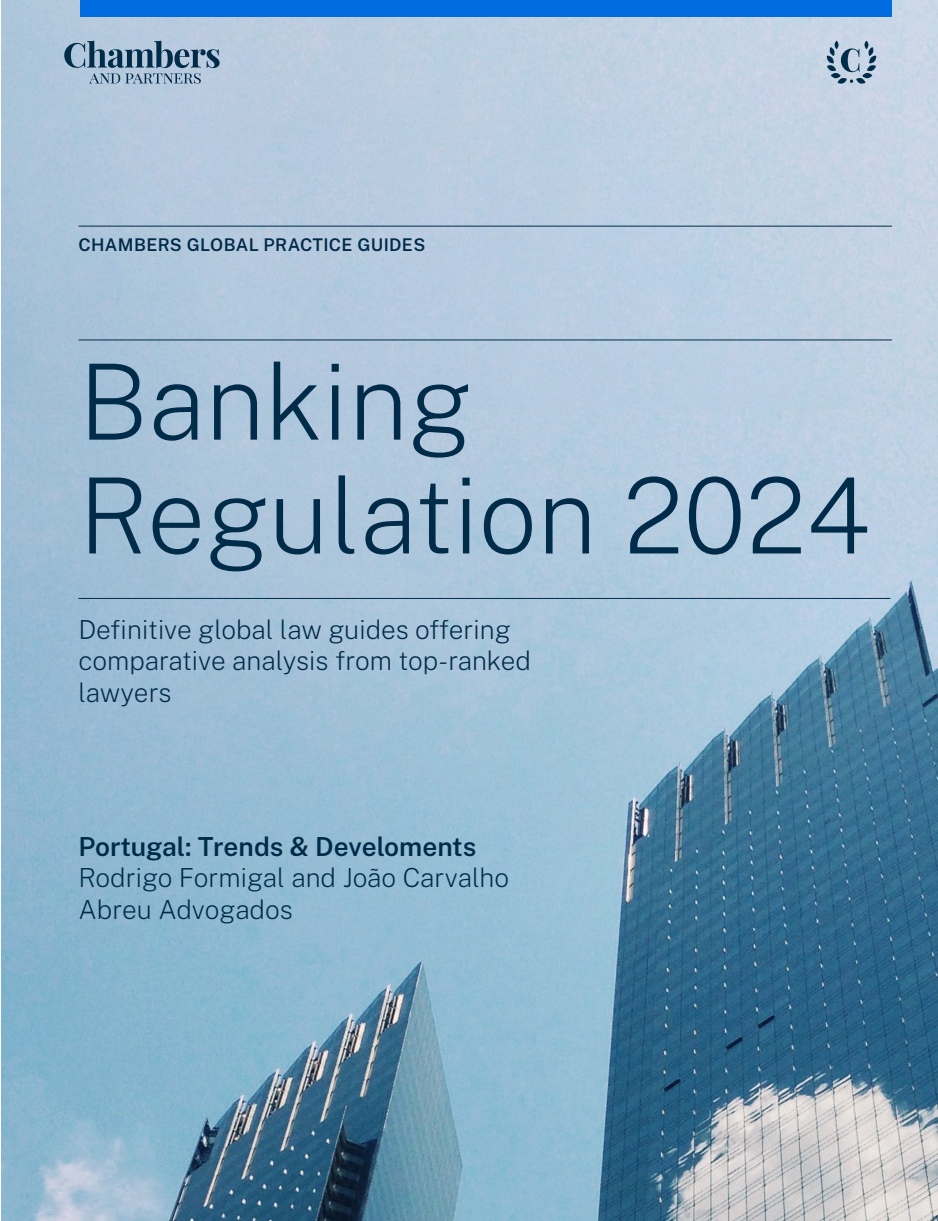
<style>
.page{position:relative;width:938px;height:1221px;background:#fff}
.page>*{position:absolute;margin:0;border:0;box-sizing:border-box;transform-origin:0 0}
._01_Large_Heading{font:200 105px/113.8px "Public Sans";color:#002b49}
._02_Subheading{font:200 26.25px/31.5px "Public Sans";color:#002b49}
._02_Subheading_w_o_rule{font:200 26.25px/31.5px "Public Sans";color:#002b49}
._00_Small_Header{font:600 17.5px "Public Sans";letter-spacing:.02em;color:#002b49}
.s1{font-weight:600}
</style>
<div class="page">
<img style="left:1px;top:0;width:937px;height:1220px">
<div style="left:80px;top:0;width:812px;height:17px;background:#006ce0"></div>
<hr style="left:78px;top:226px;width:814px;height:1px;background:#002b49">
<hr style="left:78px;top:339px;width:814px;height:1px;background:#002b49">
<hr style="left:78px;top:598px;width:812px;height:1px;background:#002b49">
<svg style="left:64px;top:41px;width:155px;height:43px;background:#849fb5"></svg>
<svg style="left:826px;top:41px;width:50px;height:43px;background:#93a8bc"></svg>
<p class="_00_Small_Header" style="left:78px;top:232px;width:348px">CHAMBERS GLOBAL PRACTICE GUIDES</p>
<p class="_01_Large_Heading" style="left:78px;top:338px;width:793px">Banking<br>Regulation 2024</p>
<p class="_02_Subheading" style="left:78px;top:611px;width:454px">Definitive global law guides offering comparative analysis from top-ranked lawyers</p>
<p class="_02_Subheading_w_o_rule" style="left:78px;top:828px;width:432px"><span class="s1">Portugal: Trends &amp; Develoments<br></span>Rodrigo Formigal and João Carvalho<br>Abreu Advogados</p>
</div>
